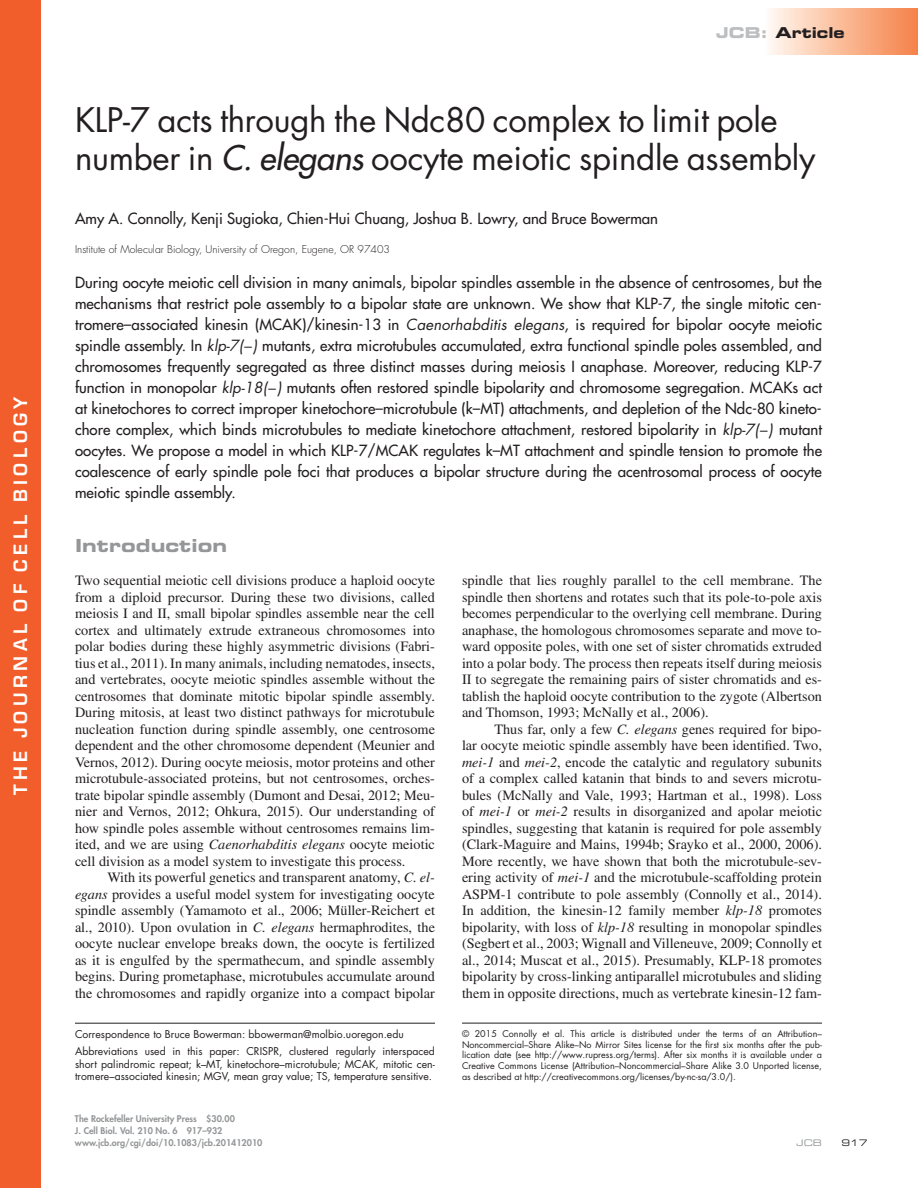
<style>
.page{position:relative;width:918px;height:1188px;background:#fff}
.page>*{position:absolute;margin:0;border:0;box-sizing:border-box;transform-origin:0 0}
.t1{font:33px/38.2px "Futura Std";letter-spacing:-.01em;color:#231f20}
.t2{font:600 18px "Eurostile";letter-spacing:.25em;color:#fff}
.t3{font:18px "Eurostile LT Std Bold Ex 2";letter-spacing:.005em;color:#949698}
.t4{font:500 15px/21px "Futura Std";color:#231f20;text-align:justify}
.t5{font:15px "Eurostile LT Std Bold Ex 2";color:#231f20}
.t6{font:14.25px/16.5px "Times LT Std";color:#231f20;text-align:justify}
.t7{font:10.5px/16.8px "Futura Std";color:#231f20}
.t8{font:300 10.5px "Futura Std";color:#231f20}
.t9{font:9px/10.8px "Futura Std";color:#231f20;text-align:justify}
.t10{font:800 9px/12px "Futura Std";color:#949698}
.t11{font:9px "Eurostile LT Std Ex 2";color:#949698}
.t12{font:9px "Eurostile LT Std Ex 2";color:#231f20}
.s1{color:#bcbec0}
.s2{font-weight:500;font-style:italic}
.s3{font-weight:400;font-style:italic}
.s4{font-family:"STIX General";font-weight:400;font-style:italic}
.s5{font-style:italic}
</style>
<div class="page">
<div style="left:763px;top:8px;width:155px;height:47px;background:linear-gradient(to right,#fffcf5,#f58045)"></div>
<hr style="left:462px;top:1023px;width:360px;height:1px;background:#231f20">
<hr style="left:75px;top:1023px;width:360px;height:1px;background:#231f20">
<div style="left:0;top:0;width:40px;height:1188px;background:#f15d2b"></div>
<p class="t2" style="left:13px;top:795px;width:400px;rotate:-90deg">THE JOURNAL OF CELL BIOLOGY</p>
<p class="t5" style="left:716px;top:22px;width:130px"><span class="s1">JCB:</span> Article</p>
<h1 class="t1" style="left:75px;top:101px;width:742px">KLP-7 acts through the Ndc80 complex to limit pole number in <span class="s2">C. elegans</span> oocyte meiotic spindle assembly</h1>
<p class="t4" style="left:75px;top:209px;width:585px">Amy A. Connolly, Kenji Sugioka, Chien‑Hui Chuang, Joshua B. Lowry, and Bruce Bowerman</p>
<p class="t8" style="left:75px;top:243px;width:317px">Institute of Molecular Biology, University of Oregon, Eugene, OR 97403</p>
<p class="t4" style="left:75px;top:272px;width:749px">During oocyte meiotic cell division in many animals, bipolar spindles assemble in the absence of centrosomes, but the mechanisms that restrict pole assembly to a bipolar state are unknown. We show that KLP-7, the single mitotic cen&shy;tromere–associated kinesin (MCAK)/kinesin-13 in <span class="s3">Caenorhabditis elegans</span>, is required for bipolar oocyte meiotic spindle assembly. In <span class="s3">klp-7(</span><span class="s4">−</span><span class="s3">)</span> mutants, extra microtubules accumulated, extra functional spindle poles assembled, and chromosomes frequently segregated as three distinct masses during meiosis I anaphase. Moreover, reducing KLP-7 function in monopolar <span class="s3">klp-18(</span><span class="s4">−</span><span class="s3">)</span> mutants often restored spindle bipolarity and chromosome segregation. MCAKs act at kinetochores to correct improper kinetochore–microtubule (k–MT) attachments, and depletion of the Ndc-80 kineto&shy;chore complex, which binds microtubules to mediate kinetochore attachment, restored bipolarity in <span class="s3">klp-7(</span><span class="s4">−</span><span class="s3">)</span> mutant oocytes. We propose a model in which KLP-7/MCAK regulates k–MT attachment and spindle tension to promote the coalescence of early spindle pole foci that produces a bipolar structure during the acentrosomal process of oocyte meiotic spindle assembly.</p>
<p class="t3" style="left:75px;top:533px;width:154px">Introduction</p>
<p class="t6" style="left:75px;top:572px;width:362px">Two sequential meiotic cell divisions produce a haploid oocyte from a diploid precursor. During these two divisions, called meiosis I and II, small bipolar spindles assemble near the cell cortex and ultimately extrude extraneous chromosomes into polar bodies during these highly asymmetric divisions (Fabri&shy;tius et al., 2011). In many animals, including nematodes, insects, and vertebrates, oocyte meiotic spindles assemble without the centrosomes that dominate mitotic bipolar spindle assembly.<br>During mitosis, at least two distinct pathways for microtubule nucleation function during spindle assembly, one centrosome dependent and the other chromosome dependent (Meunier and Vernos, 2012). During oocyte meiosis, motor proteins and other microtubule-associated proteins, but not centrosomes, orches&shy;trate bipolar spindle assembly (Dumont and Desai, 2012; Meu&shy;nier and Vernos, 2012; Ohkura, 2015). Our understanding of how spindle poles assemble without centrosomes remains lim&shy;ited, and we are using <span class="s5">Caenorhabditis elegans</span> oocyte meiotic cell division as a model system to investigate this process.</p>
<p class="t6" style="left:75px;top:869px;width:362px;text-indent:32px">With its powerful genetics and transparent anatomy, <span class="s5">C. el&shy;egans</span> provides a useful model system for investigating oocyte spindle assembly (Yamamoto et al., 2006; Müller-Reichert et al., 2010). Upon ovulation in <span class="s5">C. elegans</span> hermaphrodites, the oocyte nuclear envelope breaks down, the oocyte is fertilized as it is engulfed by the spermathecum, and spindle assembly begins. During prometaphase, microtubules accumulate around the chromosomes and rapidly organize into a compact bipolar</p>
<p class="t7" style="left:75px;top:1026px;width:362px">Correspondence to Bruce Bowerman: bbowerman@molbio.uoregon.edu<br>Abbreviations used in this paper: CRISPR, clustered regularly interspaced</p>
<p class="t7" style="left:75px;top:1058px;width:362px;line-height:12.5px">short palindromic repeat; k–MT, kinetochore–microtubule; MCAK, mitotic cen&shy;tromere–associated kinesin; MGV, mean gray value; TS, temperature sensitive.</p>
<p class="t10" style="left:75px;top:1112px;width:189px">The Rockefeller University Press $30.00<br>J. Cell Biol. Vol. 210 No. 6 917–932 www.jcb.org/cgi/doi/10.1083/jcb.201412010</p>
<p class="t6" style="left:462px;top:572px;width:362px">spindle that lies roughly parallel to the cell membrane. The spindle then shortens and rotates such that its pole-to-pole axis becomes perpendicular to the overlying cell membrane. During anaphase, the homologous chromosomes separate and move to&shy;ward opposite poles, with one set of sister chromatids extruded into a polar body. The process then repeats itself during meiosis II to segregate the remaining pairs of sister chromatids and es&shy;tablish the haploid oocyte contribution to the zygote (Albertson and Thomson, 1993; McNally et al., 2006).</p>
<p class="t6" style="left:462px;top:720px;width:362px;text-indent:32px">Thus far, only a few <span class="s5">C. elegans</span> genes required for bipo&shy;lar oocyte meiotic spindle assembly have been identified. Two, <span class="s5">mei-1</span> and <span class="s5">mei-2</span>, encode the catalytic and regulatory subunits of a complex called katanin that binds to and severs microtu&shy;bules (McNally and Vale, 1993; Hartman et al., 1998). Loss of <span class="s5">mei-1</span> or <span class="s5">mei-2</span> results in disorganized and apolar meiotic spindles, suggesting that katanin is required for pole assembly (Clark-Maguire and Mains, 1994b; Srayko et al., 2000, 2006).<br>More recently, we have shown that both the microtubule-sev&shy;ering activity of <span class="s5">mei-1</span> and the microtubule-scaffolding protein ASPM-1 contribute to pole assembly (Connolly et al., 2014).<br>In addition, the kinesin-12 family member <span class="s5">klp-18</span> promotes bipolarity, with loss of <span class="s5">klp-18</span> resulting in monopolar spindles (Segbert et al., 2003; Wignall and Villeneuve, 2009; Connolly et al., 2014; Muscat et al., 2015). Presumably, KLP-18 promotes bipolarity by cross-linking antiparallel microtubules and sliding them in opposite directions, much as vertebrate kinesin-12 fam-</p>
<p class="t9" style="left:462px;top:1028px;width:362px">© 2015 Connolly et al. This article is distributed under the terms of an Attribution– Noncommercial–Share Alike–No Mirror Sites license for the first six months after the pub&shy;lication date (see http://www.rupress.org/terms). After six months it is available under a Creative Commons License (Attribution–Noncommercial–Share Alike 3.0 Unported license, as described at http://creativecommons.org/licenses/by-nc-sa/3.0/).</p>
<p class="t11" style="left:796px;top:1136px;width:27px">JCB</p>
<p class="t12" style="left:842px;top:1136px;width:28px">917</p>
</div>
